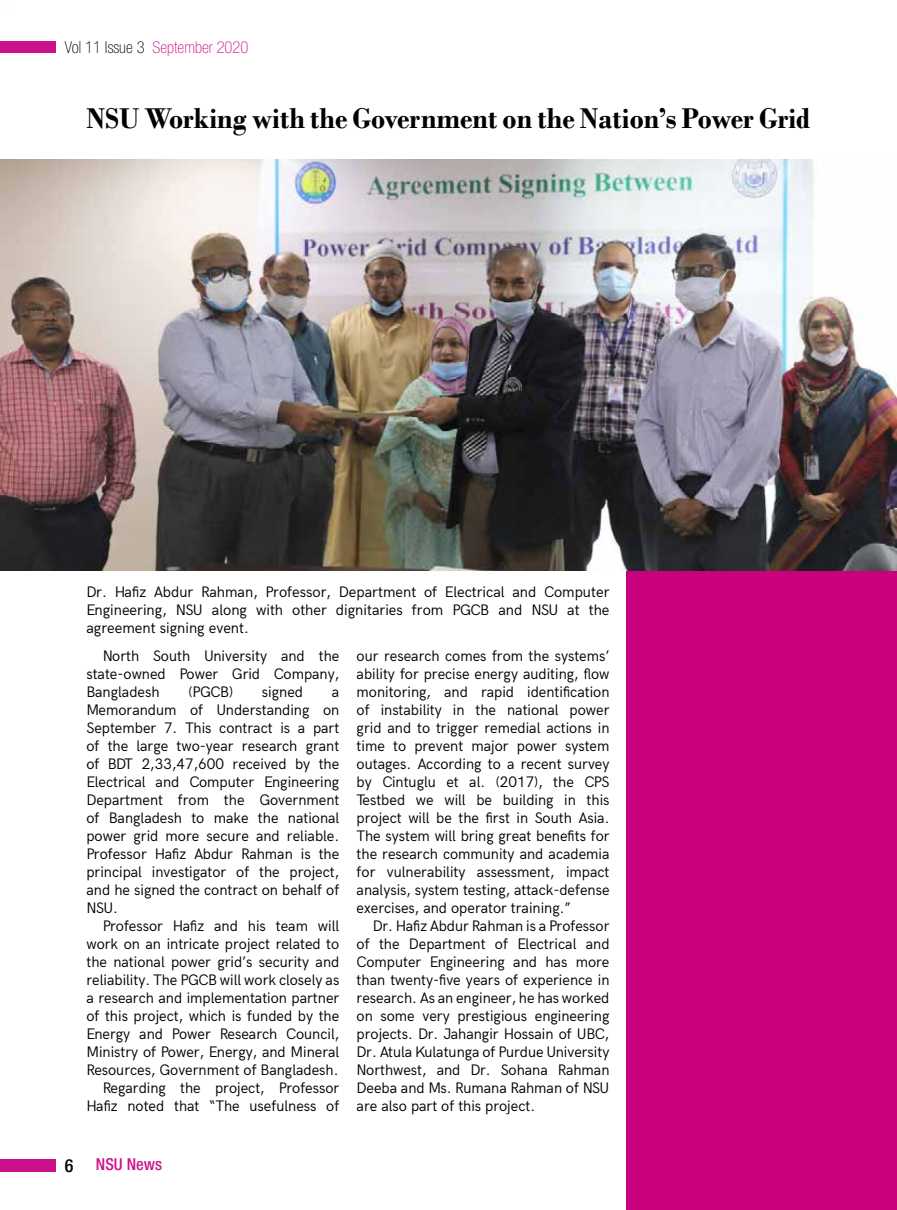
<style>
.page{position:relative;width:897px;height:1210px;background:#fff}
.page>*{position:absolute;margin:0;border:0;box-sizing:border-box;transform-origin:0 0}
.t1{font:700 30px "Bodoni";color:#000;scale:.96 1}
.t2{font:100 condensed 16.5px "Helvetica Neue LT Pro";color:#cf128c}
.t3{font:500 condensed 16.5px "Helvetica Neue LT Pro";color:#cf128c}
.t4{font:15px/18px "Acari Sans";color:#000;text-align:justify}
.s1{color:#000}
.s2{font-size:18px;color:#000}
</style>
<div class="page">
<div style="left:0;top:1158px;width:56px;height:13px;background:#cb118a"></div>
<div style="left:0;top:41px;width:56px;height:11px;background:#cb118a"></div>
<div style="left:626px;top:549px;width:270px;height:661px;background:#ca007c"></div>
<img style="left:0;top:159px;width:896px;height:412px">
<hr style="left:896px;top:631px;width:1px;height:579px;background:#ca007c">
<p class="t2" style="left:65px;top:38px;width:185px"><span class="s1">Vol 11 Issue 3</span> September 2020</p>
<h1 class="t1" style="left:86px;top:100px;width:755px">NSU Working with the Government on the Nation’s Power Grid</h1>
<p class="t4" style="left:86px;top:581px;width:524px">Dr. Hafiz Abdur Rahman, Professor, Department of Electrical and Computer Engineering, NSU along with other dignitaries from PGCB and NSU at the agreement signing event.</p>
<p class="t4" style="left:86px;top:645px;width:254px;text-indent:16px">North South University and the state-owned Power Grid Company, Bangladesh</p>
<p class="t4" style="left:188px;top:681px;width:46px">(PGCB)</p>
<p class="t4" style="left:262px;top:681px;width:43px">signed</p>
<p class="t4" style="left:86px;top:681px;width:254px;text-indent:245px">a Memorandum of Understanding on September 7. This contract is a part of the large two-year research grant of BDT 2,33,47,600 received by the Electrical and Computer Engineering Department from the Government of Bangladesh to make the national power grid more secure and reliable.<br>Professor Hafiz Abdur Rahman is the principal investigator of the project, and he signed the contract on behalf of NSU.</p>
<p class="t4" style="left:86px;top:915px;width:254px;text-align:right">Professor Hafiz and his team will work on an intricate project related to the national power grid’s security and reliability. The PGCB will work closely as a research and implementation partner of this project, which is funded by the Energy and Power Research Council, Ministry of Power, Energy, and Mineral Resources, Government of Bangladesh.<br>Regarding the project, Professor Hafiz noted that “The usefulness of</p>
<p class="t3" style="left:65px;top:1154px;width:99px"><span class="s2">6</span> NSU News</p>
<p class="t4" style="left:356px;top:645px;width:254px">our research comes from the systems’ ability for precise energy auditing, flow monitoring, and rapid identification of instability in the national power grid and to trigger remedial actions in time to prevent major power system outages. According to a recent survey by Cintuglu et al. (2017), the CPS Testbed we will be building in this project will be the first in South Asia.<br>The system will bring great benefits for the research community and academia for vulnerability assessment, impact analysis, system testing, attack-defense exercises, and operator training.”</p>
<p class="t4" style="left:356px;top:915px;width:254px;text-indent:16px">Dr. Hafiz Abdur Rahman is a Professor of the Department of Electrical and Computer Engineering and has more than twenty-five years of experience in research. As an engineer, he has worked on some very prestigious engineering projects. Dr. Jahangir Hossain of UBC, Dr. Atula Kulatunga of Purdue University Northwest, and Dr. Sohana Rahman Deeba and Ms. Rumana Rahman of NSU are also part of this project.</p>
</div>
